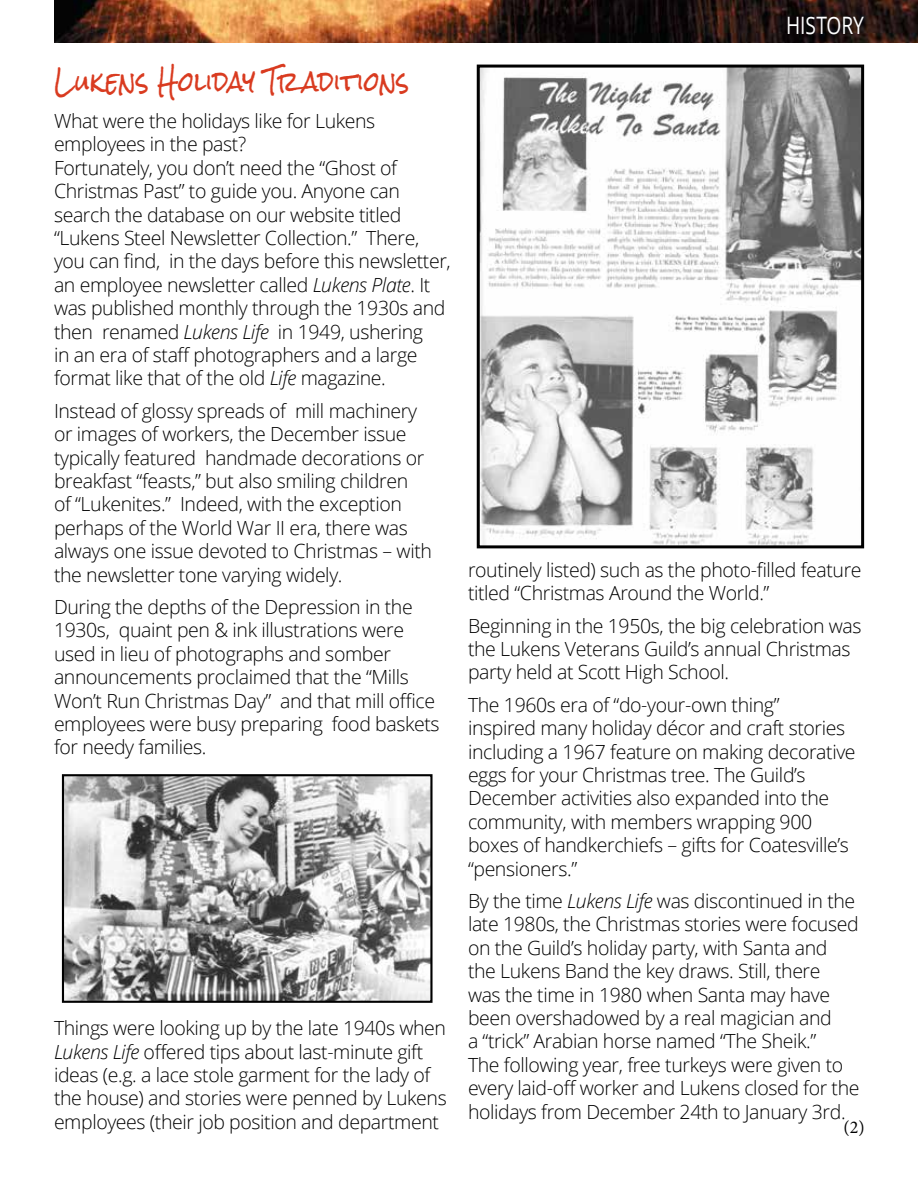
<style>
.page{position:relative;width:918px;height:1188px;background:#fff}
.page>*{position:absolute;margin:0;border:0;box-sizing:border-box;transform-origin:0 0}
.t1{font:27px "Rock Salt";letter-spacing:.015em;color:#d93b20;scale:.82 1}
.t2{font:24px "Open Sans";letter-spacing:-.005em;color:#fff;scale:.8 1}
.t3{font:300 19.5px/23.4px "Open Sans";letter-spacing:-.02em;color:#000}
.t4{font:18px "Minion Pro";color:#000}
.s1{font-style:italic}
</style>
<div class="page">
<img style="left:54px;top:0;width:864px;height:42px">
<img style="left:481px;top:69px;width:379px;height:475px">
<div style="left:477px;top:65px;width:387px;height:483px;border:3px solid #000"></div>
<img style="left:65px;top:777px;width:365px;height:223px">
<div style="left:62px;top:774px;width:371px;height:229px;border:2px solid #000"></div>
<h1 class="t1" style="left:54px;top:67px;width:435px">Lukens Holiday Tr aditions</h1>
<p class="t3" style="left:54px;top:109px;width:398px">What were the holidays like for Lukens employees in the past?<br>Fortunately, you don’t need the “Ghost of Christmas Past” to guide you. Anyone can search the database on our website titled “Lukens Steel Newsletter Collection.” There, you can find, in the days before this newsletter, an employee newsletter called <span class="s1">Lukens Plate</span>. It was published monthly through the 1930s and then renamed <span class="s1">Lukens Life</span> in 1949, ushering<br>in an era of staff photographers and a large format like that of the old <span class="s1">Life</span> magazine.</p>
<p class="t3" style="left:54px;top:398px;width:380px">Instead of glossy spreads of mill machinery or images of workers, the December issue typically featured handmade decorations or breakfast “feasts,” but also smiling children<br>of “Lukenites.” Indeed, with the exception perhaps of the World War II era, there was always one issue devoted to Christmas – with the newsletter tone varying widely.</p>
<p class="t3" style="left:54px;top:595px;width:387px">During the depths of the Depression in the 1930s, quaint pen &amp; ink illustrations were used in lieu of photographs and somber announcements proclaimed that the “Mills Won’t Run Christmas Day” and that mill office employees were busy preparing food baskets for needy families.</p>
<p class="t3" style="left:54px;top:1016px;width:394px">Things were looking up by the late 1940s when <span class="s1">Lukens Life</span> offered tips about last-minute gift ideas (e.g. a lace stole garment for the lady of the house) and stories were penned by Lukens employees (their job position and department</p>
<p class="t2" style="left:786px;top:9px;width:99px">HISTORY</p>
<p class="t3" style="left:468px;top:558px;width:395px">routinely listed) such as the photo-filled feature titled “Christmas Around the World.”</p>
<p class="t3" style="left:468px;top:613px;width:395px">Beginning in the 1950s, the big celebration was the Lukens Veterans Guild’s annual Christmas party held at Scott High School.</p>
<p class="t3" style="left:468px;top:693px;width:389px">The 1960s era of “do-your-own thing”<br>inspired many holiday décor and craft stories including a 1967 feature on making decorative eggs for your Christmas tree. The Guild’s December activities also expanded into the community, with members wrapping 900 boxes of handkerchiefs – gifts for Coatesville’s “pensioners.”</p>
<p class="t3" style="left:468px;top:889px;width:393px">By the time <span class="s1">Lukens Life</span> was discontinued in the late 1980s, the Christmas stories were focused on the Guild’s holiday party, with Santa and the Lukens Band the key draws. Still, there<br>was the time in 1980 when Santa may have been overshadowed by a real magician and<br>a “trick” Arabian horse named “The Sheik.”<br>The following year, free turkeys were given to every laid-off worker and Lukens closed for the holidays from December 24th to January 3rd.</p>
<p class="t4" style="left:844px;top:1116px;width:23px">(2)</p>
</div>
